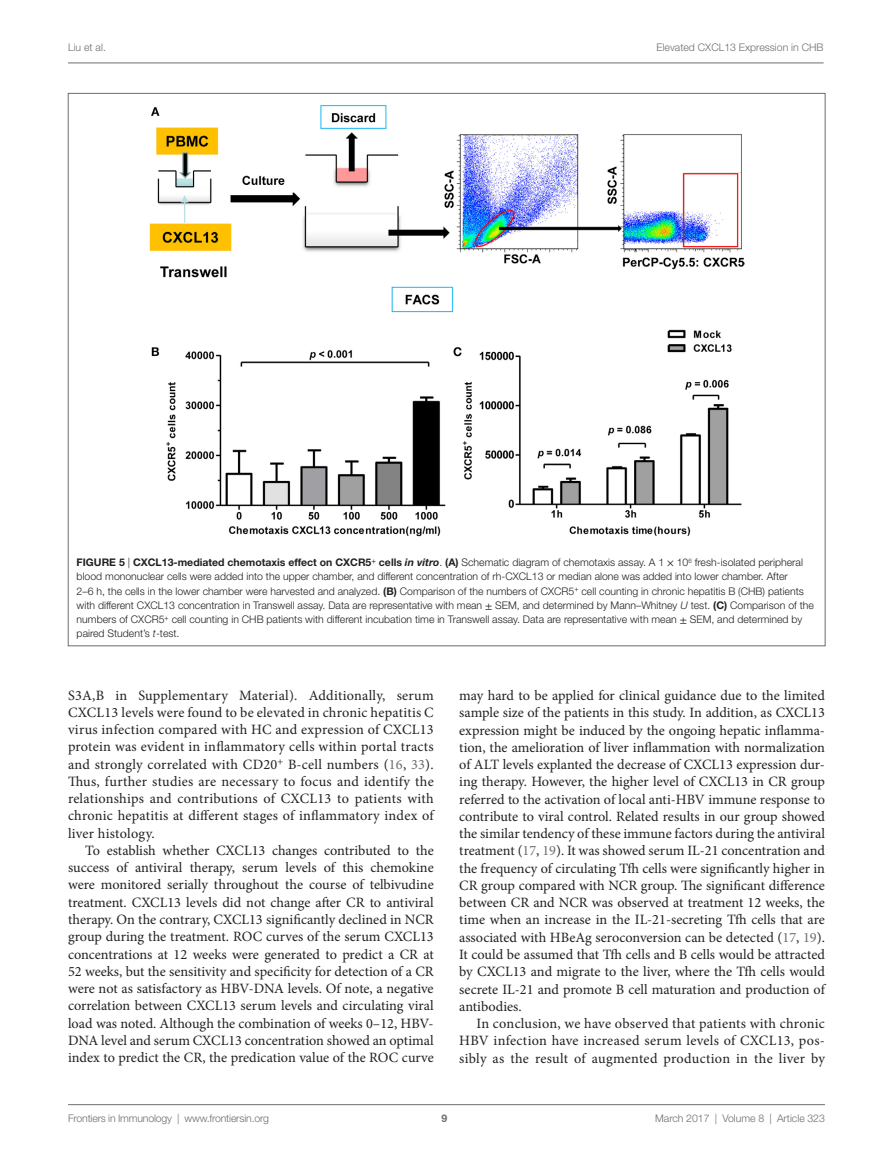
<style>
.page{position:relative;width:893px;height:1170px;background:#fff}
.page>*{position:absolute;margin:0;border:0;box-sizing:border-box;transform-origin:0 0}
.t1{font:14.25px/17.2px "Minion Pro";letter-spacing:.005em;color:#231f20;text-align:justify}
.t2{font:300 10.5px/14.2px "Helvetica Neue LT Std";color:#231f20}
.t3{font:300 10.5px "Helvetica Neue LT Std";color:#6c6d70}
.t4{font:700 10.5px "Helvetica Neue LT Std";color:#6c6d70}
.s1{font-weight:700}
.s2{font-weight:700;font-style:italic}
.s3{font-family:"STIX General";font-weight:400}
.s4{font-style:italic}
.s5{color:#6c6d70}
</style>
<div class="page">
<img style="left:149px;top:105px;width:595px;height:431px">
<hr style="left:68px;top:1104px;width:757px;height:1px;background:#6c6d70">
<hr style="left:68px;top:63px;width:755px;height:1px;background:#6c6d70">
<p class="t3" style="left:68px;top:41px;width:39px">Liu et al.</p>
<p class="t3" style="left:656px;top:41px;width:169px">Elevated CXCL13 Expression in CHB</p>
<p class="t2" style="left:77px;top:555px;width:739px"><span class="s1">Figure 5</span> | <span class="s1">CXCL13-mediated chemotaxis effect on CXCR5</span><sup>+</sup> <span class="s1">cells</span> <span class="s2">in vitro</span>. <span class="s1">(A)</span> Schematic diagram of chemotaxis assay. A 1 <span class="s3">×</span> 10<sup>6</sup> fresh-isolated peripheral blood mononuclear cells were added into the upper chamber, and different concentration of rh-CXCL13 or median alone was added into lower chamber. After<br>2–6 h, the cells in the lower chamber were harvested and analyzed. <span class="s1">(B)</span> Comparison of the numbers of CXCR5<sup>+</sup> cell counting in chronic hepatitis B (CHB) patients with different CXCL13 concentration in Transwell assay. Data are representative with mean <span class="s3">±</span> SEM, and determined by Mann–Whitney <span class="s4">U</span> test. <span class="s1">(C)</span> Comparison of the numbers of CXCR5<sup>+</sup> cell counting in CHB patients with different incubation time in Transwell assay. Data are representative with mean <span class="s3">±</span> SEM, and determined by paired Student’s <span class="s4">t</span>-test.</p>
<p class="t1" style="left:68px;top:686px;width:367px">S3A,B in Supplementary Material). Additionally, serum CXCL13 levels were found to be elevated in chronic hepatitis C virus infection compared with HC and expression of CXCL13 protein was evident in inflammatory cells within portal tracts and strongly correlated with CD20<sup>+</sup> B-cell numbers (<span class="s5">16</span>, <span class="s5">33</span>).<br>Thus, further studies are necessary to focus and identify the relationships and contributions of CXCL13 to patients with chronic hepatitis at different stages of inflammatory index of liver histology.</p>
<p class="t1" style="left:68px;top:841px;width:367px;text-indent:17px">To establish whether CXCL13 changes contributed to the success of antiviral therapy, serum levels of this chemokine were monitored serially throughout the course of telbivudine treatment. CXCL13 levels did not change after CR to antiviral therapy. On the contrary, CXCL13 significantly declined in NCR group during the treatment. ROC curves of the serum CXCL13 concentrations at 12 weeks were generated to predict a CR at 52 weeks, but the sensitivity and specificity for detection of a CR were not as satisfactory as HBV-DNA levels. Of note, a negative correlation between CXCL13 serum levels and circulating viral load was noted. Although the combination of weeks 0–12, HBV-DNA level and serum CXCL13 concentration showed an optimal index to predict the CR, the predication value of the ROC curve</p>
<p class="t1" style="left:459px;top:686px;width:367px">may hard to be applied for clinical guidance due to the limited sample size of the patients in this study. In addition, as CXCL13 expression might be induced by the ongoing hepatic inflamma&shy;tion, the amelioration of liver inflammation with normalization of ALT levels explanted the decrease of CXCL13 expression dur&shy;ing therapy. However, the higher level of CXCL13 in CR group referred to the activation of local anti-HBV immune response to contribute to viral control. Related results in our group showed the similar tendency of these immune factors during the antiviral treatment (<span class="s5">17</span>, <span class="s5">19</span>). It was showed serum IL-21 concentration and the frequency of circulating Tfh cells were significantly higher in CR group compared with NCR group. The significant difference between CR and NCR was observed at treatment 12 weeks, the time when an increase in the IL-21-secreting Tfh cells that are associated with HBeAg seroconversion can be detected (<span class="s5">17</span>, <span class="s5">19</span>).<br>It could be assumed that Tfh cells and B cells would be attracted by CXCL13 and migrate to the liver, where the Tfh cells would secrete IL-21 and promote B cell maturation and production of antibodies.</p>
<p class="t1" style="left:459px;top:1014px;width:367px;text-indent:17px">In conclusion, we have observed that patients with chronic HBV infection have increased serum levels of CXCL13, pos&shy;sibly as the result of augmented production in the liver by</p>
<p class="t3" style="left:68px;top:1111px;width:203px">Frontiers in Immunology | www.frontiersin.org</p>
<p class="t3" style="left:655px;top:1111px;width:171px">March 2017 | Volume 8 | Article 323</p>
<p class="t4" style="left:441px;top:1111px;width:7px">9</p>
</div>
